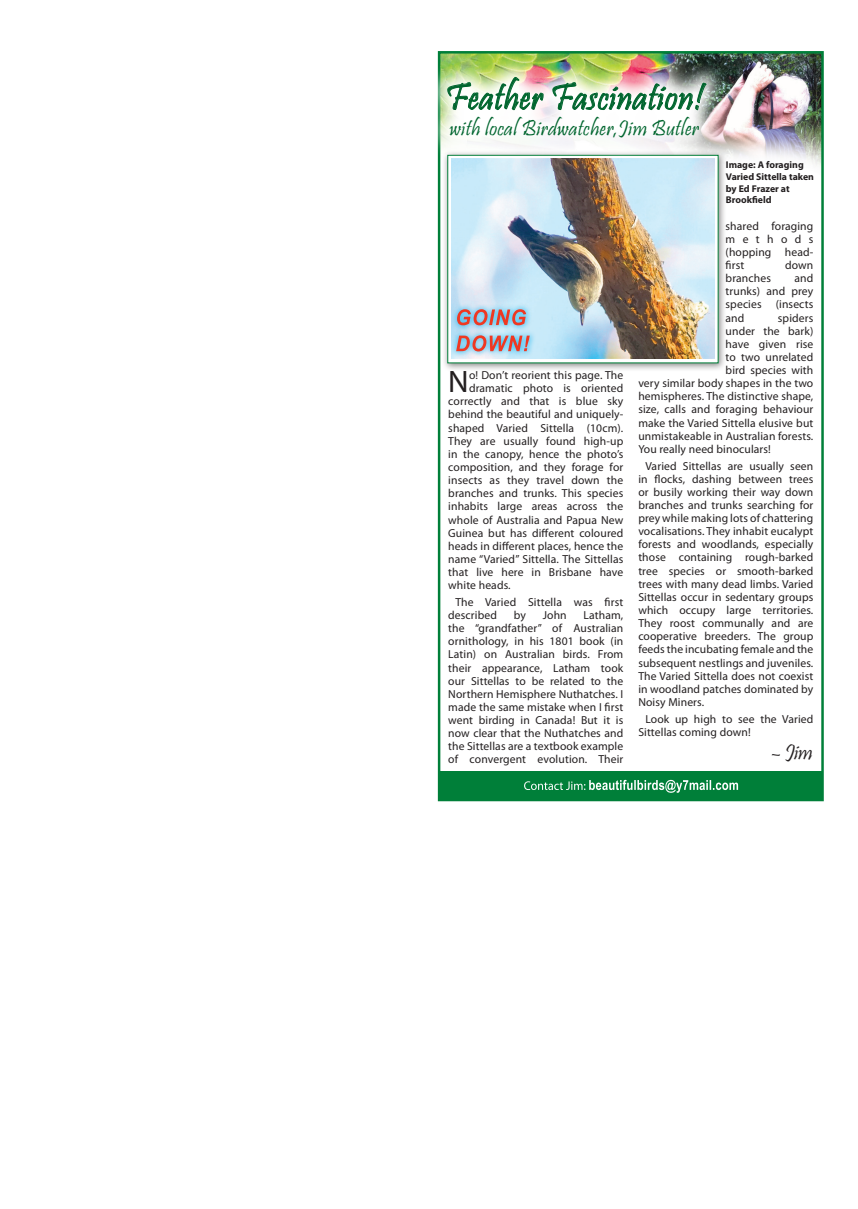
<style>
.page{position:relative;width:858px;height:1209px;background:#fff}
.page>*{position:absolute;margin:0;border:0;box-sizing:border-box;transform-origin:0 0}
.t1{font:38.75px "Pristina";letter-spacing:.02em;color:#00652e;scale:.94 1}
.t2{font:31.12px "Myriad Pro";color:#231f20}
.t3{font:22.5px "Pristina";letter-spacing:.01em;color:#00652e}
.t4{font:22.5px "Pristina";color:#231f20}
.t5{font:11.62px/13.1px "Myriad Pro";letter-spacing:.01em;color:#231f20;text-align:justify}
.t6{font:700 9.75px/11.8px "Myriad Pro";color:#231f20}
</style>
<div class="page">
<img style="left:729px;top:54px;width:91px;height:112px">
<div style="left:442px;top:149px;width:284px;height:222px;background:#231f20;opacity:.54"></div>
<div style="left:447px;top:155px;width:271px;height:208px;background:linear-gradient(to right,#fff,#fff);border:1px solid #007f39"></div>
<img style="left:451px;top:161px;width:263px;height:198px">
<div style="left:439px;top:770px;width:383px;height:30px;background:#007f39"></div>
<img style="left:437px;top:54px;width:292px;height:107px">
<img style="left:447px;top:66px;width:96px;height:52px">
<svg style="left:552px;top:81px;width:154px;height:38px"></svg>
<svg style="left:524px;top:779px;width:214px;height:13px"></svg>
<div style="left:450px;top:303px;width:85px;height:55px;background:#00aeef;opacity:.75"></div>
<svg style="left:456px;top:335px;width:73px;height:16px"></svg>
<svg style="left:457px;top:309px;width:69px;height:16px"></svg>
<p class="t1" style="left:445px;top:75px;width:275px">Feather Fascination!</p>
<p class="t3" style="left:449px;top:116px;width:251px">with local Birdwatcher,Jim Butler</p>
<p class="t6" style="left:725px;top:159px;width:90px">Image: A foraging<br>Varied Sittella taken by Ed Frazer at<br>Brookfield</p>
<p class="t5" style="left:725px;top:219px;width:89px">shared foraging methods (hopping head&shy;first</p>
<p class="t5" style="left:785px;top:258px;width:30px">down</p>
<p class="t2" style="left:448px;top:362px;width:22px">N</p>
<p class="t5" style="left:469px;top:368px;width:156px">o! Don’t reorient this page. The</p>
<p class="t5" style="left:469px;top:381px;width:156px">dramatic photo is oriented</p>
<p class="t5" style="left:448px;top:394px;width:176px">correctly and that is blue sky</p>
<p class="t5" style="left:448px;top:408px;width:176px">behind the beautiful and uniquely-</p>
<p class="t5" style="left:448px;top:421px;width:176px">shaped Varied Sittella (10cm).</p>
<p class="t5" style="left:448px;top:434px;width:176px">They are usually found high-up</p>
<p class="t5" style="left:448px;top:447px;width:176px">in the canopy, hence the photo’s</p>
<p class="t5" style="left:448px;top:460px;width:176px">composition, and they forage for</p>
<p class="t5" style="left:448px;top:473px;width:176px">insects as they travel down the</p>
<p class="t5" style="left:448px;top:486px;width:176px">branches and trunks. This species</p>
<p class="t5" style="left:448px;top:499px;width:176px">inhabits large areas across the</p>
<p class="t5" style="left:448px;top:513px;width:176px">whole of Australia and Papua New</p>
<p class="t5" style="left:448px;top:526px;width:176px">Guinea but has different coloured</p>
<p class="t5" style="left:448px;top:539px;width:176px">heads in different places, hence the</p>
<p class="t5" style="left:448px;top:552px;width:176px">name “Varied” Sittella. The Sittellas</p>
<p class="t5" style="left:448px;top:565px;width:176px">that live here in Brisbane have</p>
<p class="t5" style="left:448px;top:578px;width:64px">white heads.</p>
<p class="t5" style="left:448px;top:595px;width:176px;text-indent:7px">The Varied Sittella was first described</p>
<p class="t5" style="left:448px;top:608px;width:176px;text-indent:135px">Latham, the “grandfather” of Australian ornithology, in his 1801 book (in Latin) on Australian birds. From their appearance, Latham took our Sittellas to be related to the Northern Hemisphere Nuthatches. I made the same mistake when I first went birding in Canada! But it is now clear that the Nuthatches and the Sittellas are a textbook example of convergent evolution. Their</p>
<p class="t5" style="left:514px;top:608px;width:14px">by</p>
<p class="t5" style="left:542px;top:608px;width:25px">John</p>
<p class="t5" style="left:725px;top:271px;width:89px;text-indent:69px">and trunks) and prey species (insects and</p>
<p class="t5" style="left:725px;top:271px;width:47px">branches</p>
<p class="t5" style="left:777px;top:311px;width:37px">spiders</p>
<p class="t5" style="left:725px;top:324px;width:89px">under the bark)</p>
<p class="t5" style="left:725px;top:337px;width:89px">have given rise</p>
<p class="t5" style="left:725px;top:350px;width:89px">to two unrelated</p>
<p class="t5" style="left:725px;top:363px;width:89px">bird species with</p>
<p class="t5" style="left:638px;top:376px;width:176px">very similar body shapes in the two</p>
<p class="t5" style="left:638px;top:389px;width:176px">hemispheres. The distinctive shape,</p>
<p class="t5" style="left:638px;top:403px;width:176px">size, calls and foraging behaviour</p>
<p class="t5" style="left:638px;top:416px;width:176px">make the Varied Sittella elusive but</p>
<p class="t5" style="left:638px;top:429px;width:176px">unmistakeable in Australian forests.</p>
<p class="t5" style="left:638px;top:442px;width:134px">You really need binoculars!</p>
<p class="t5" style="left:638px;top:459px;width:176px;text-indent:7px">Varied Sittellas are usually seen in flocks, dashing between trees or busily working their way down branches and trunks searching for prey while making lots of chattering vocalisations. They inhabit eucalypt forests and woodlands, especially those containing rough-barked tree species or smooth-barked trees with many dead limbs. Varied Sittellas occur in sedentary groups which occupy large territories.<br>They roost communally and are cooperative breeders. The group feeds the incubating female and the subsequent nestlings and juveniles.<br>The Varied Sittella does not coexist in woodland patches dominated by Noisy Miners.</p>
<p class="t5" style="left:638px;top:712px;width:176px;text-indent:7px">Look up high to see the Varied<br>Sittellas coming down!</p>
<p class="t4" style="left:771px;top:739px;width:43px">– Jim</p>
</div>
